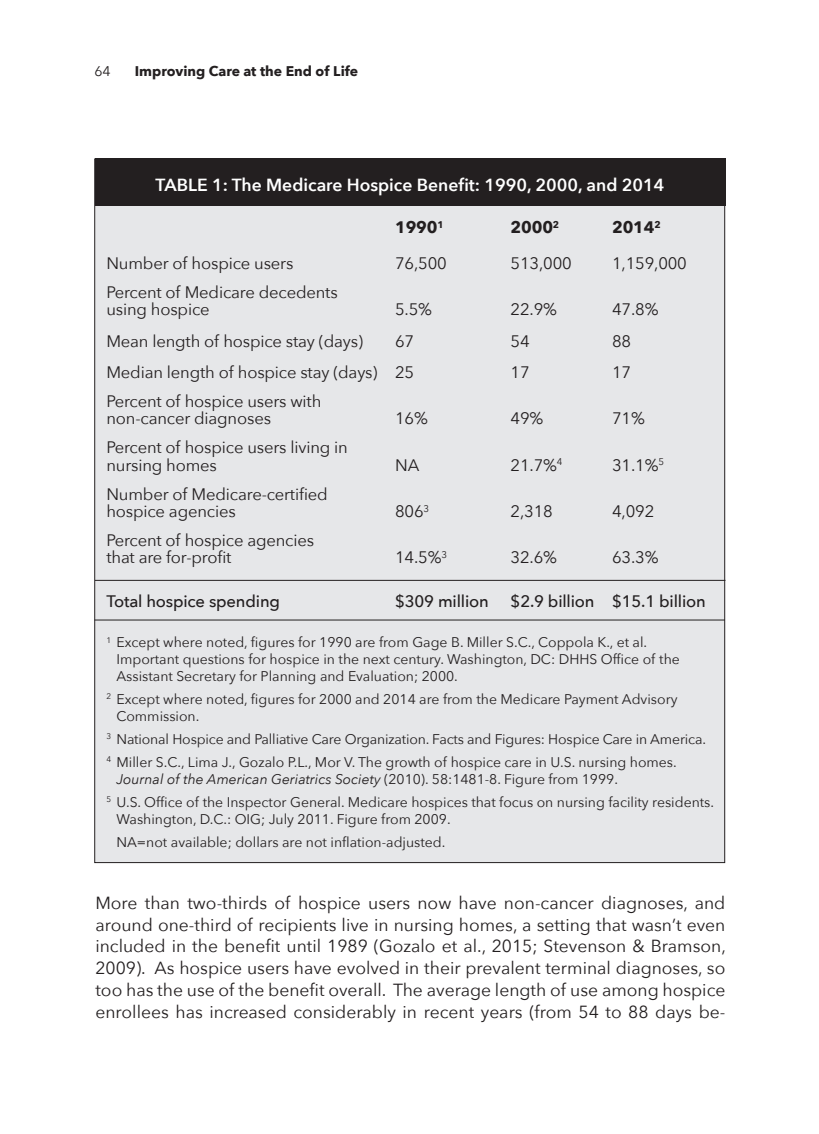
<style>
.page{position:relative;width:819px;height:1134px;background:#fff}
.page>*{position:absolute;margin:0;border:0;box-sizing:border-box;transform-origin:0 0}
.Avenir_body_Copy{font:17.5px/21.9px "Avenir Next";color:#231f20;text-align:justify}
.Subhead__1{font:600 17.5px "Avenir Next";color:#fff}
.Avenir_body_Copy-2{font:16.62px/17.5px "Avenir Next";letter-spacing:-.01em;color:#231f20}
.Avenir_body_Copy-3{font:500 16.62px "Avenir Next";letter-spacing:-.01em;color:#231f20}
.Avenir_body_Copy-4{font:700 16.62px "Avenir Next";letter-spacing:-.01em;color:#231f20}
.Endnotes{font:14px/16.8px "Avenir Next";color:#231f20}
.t1{font:700 14px "Avenir Next";color:#231f20}
.s1{font-style:italic}
</style>
<div class="page">
<div style="left:95px;top:159px;width:630px;height:704px;background:#e6e7e9"></div>
<div style="left:95px;top:159px;width:630px;height:47px;background:#231f20"></div>
<hr style="left:94px;top:620px;width:631px;height:1px;background:#231f20">
<hr style="left:95px;top:580px;width:630px;height:1px;background:#231f20">
<p class="Endnotes" style="left:94px;top:62px;width:18px">64</p>
<p class="t1" style="left:135px;top:59px;width:225px">Improving Care at the End of Life</p>
<p class="Subhead__1" style="left:156px;top:170px;width:511px">TABLE 1: The Medicare Hospice Benefit: 1990, 2000, and 2014</p>
<p class="Avenir_body_Copy-4" style="left:395px;top:213px;width:50px">1990<sup>1</sup></p>
<p class="Avenir_body_Copy-4" style="left:511px;top:213px;width:50px">2000<sup>2</sup></p>
<p class="Avenir_body_Copy-4" style="left:612px;top:213px;width:50px">2014<sup>2</sup></p>
<p class="Avenir_body_Copy-2" style="left:106px;top:254px;width:189px">Number of hospice users</p>
<p class="Avenir_body_Copy-2" style="left:395px;top:254px;width:53px">76,500</p>
<p class="Avenir_body_Copy-2" style="left:511px;top:254px;width:63px">513,000</p>
<p class="Avenir_body_Copy-2" style="left:612px;top:254px;width:76px">1,159,000</p>
<p class="Avenir_body_Copy-2" style="left:106px;top:283px;width:233px">Percent of Medicare decedents using hospice</p>
<p class="Avenir_body_Copy-2" style="left:395px;top:300px;width:38px">5.5%</p>
<p class="Avenir_body_Copy-2" style="left:511px;top:300px;width:48px">22.9%</p>
<p class="Avenir_body_Copy-2" style="left:612px;top:300px;width:48px">47.8%</p>
<p class="Avenir_body_Copy-2" style="left:106px;top:332px;width:258px">Mean length of hospice stay (days)</p>
<p class="Avenir_body_Copy-2" style="left:395px;top:332px;width:21px">67</p>
<p class="Avenir_body_Copy-2" style="left:511px;top:332px;width:21px">54</p>
<p class="Avenir_body_Copy-2" style="left:612px;top:332px;width:21px">88</p>
<p class="Avenir_body_Copy-2" style="left:106px;top:363px;width:309px">Median length of hospice stay (days) 25</p>
<p class="Avenir_body_Copy-2" style="left:511px;top:363px;width:21px">17</p>
<p class="Avenir_body_Copy-2" style="left:612px;top:363px;width:21px">17</p>
<p class="Avenir_body_Copy-2" style="left:106px;top:392px;width:217px">Percent of hospice users with non-cancer diagnoses</p>
<p class="Avenir_body_Copy-2" style="left:395px;top:409px;width:34px">16%</p>
<p class="Avenir_body_Copy-2" style="left:511px;top:409px;width:34px">49%</p>
<p class="Avenir_body_Copy-2" style="left:612px;top:409px;width:34px">71%</p>
<p class="Avenir_body_Copy-2" style="left:106px;top:438px;width:243px">Percent of hospice users living in nursing homes</p>
<p class="Avenir_body_Copy-2" style="left:106px;top:484px;width:223px">Number of Medicare-certified hospice agencies</p>
<p class="Avenir_body_Copy-2" style="left:106px;top:531px;width:209px">Percent of hospice agencies that are for-profit</p>
<p class="Avenir_body_Copy-2" style="left:395px;top:456px;width:26px">NA</p>
<p class="Avenir_body_Copy-2" style="left:511px;top:456px;width:53px">21.7%<sup>4</sup></p>
<p class="Avenir_body_Copy-2" style="left:612px;top:456px;width:53px">31.1%<sup>5</sup></p>
<p class="Avenir_body_Copy-2" style="left:395px;top:502px;width:36px">806<sup>3</sup></p>
<p class="Avenir_body_Copy-2" style="left:511px;top:502px;width:44px">2,318</p>
<p class="Avenir_body_Copy-2" style="left:612px;top:502px;width:44px">4,092</p>
<p class="Avenir_body_Copy-2" style="left:395px;top:548px;width:53px">14.5%<sup>3</sup></p>
<p class="Avenir_body_Copy-2" style="left:511px;top:548px;width:48px">32.6%</p>
<p class="Avenir_body_Copy-2" style="left:612px;top:548px;width:48px">63.3%</p>
<p class="Avenir_body_Copy-3" style="left:106px;top:587px;width:175px">Total hospice spending</p>
<p class="Avenir_body_Copy-3" style="left:395px;top:587px;width:95px">$309 million</p>
<p class="Avenir_body_Copy-3" style="left:511px;top:587px;width:197px">$2.9 billion $15.1 billion</p>
<p class="Endnotes" style="left:116px;top:634px;width:565px;text-indent:-10px"><sup>1</sup> Except where noted, figures for 1990 are from Gage B. Miller S.C., Coppola K., et al.<br>Important questions for hospice in the next century. Washington, DC: DHHS Office of the<br>Assistant Secretary for Planning and Evaluation; 2000.</p>
<p class="Endnotes" style="left:116px;top:690px;width:563px;text-indent:-10px"><sup>2</sup> Except where noted, figures for 2000 and 2014 are from the Medicare Payment Advisory<br>Commission.</p>
<p class="Endnotes" style="left:106px;top:730px;width:601px"><sup>3</sup> National Hospice and Palliative Care Organization. Facts and Figures: Hospice Care in America.</p>
<p class="Endnotes" style="left:116px;top:753px;width:562px;text-indent:-10px"><sup>4</sup> Miller S.C., Lima J., Gozalo P.L., Mor V. The growth of hospice care in U.S. nursing homes.<br><span class="s1">Journal of the American Geriatrics Society</span> (2010). 58:1481-8. Figure from 1999.</p>
<p class="Endnotes" style="left:116px;top:793px;width:599px;text-indent:-10px"><sup>5</sup> U.S. Office of the Inspector General. Medicare hospices that focus on nursing facility residents.<br>Washington, D.C.: OIG; July 2011. Figure from 2009.</p>
<p class="Endnotes" style="left:116px;top:833px;width:330px">NA=not available; dollars are not inflation-adjusted.</p>
<p class="Avenir_body_Copy" style="left:95px;top:891px;width:632px">More than two-thirds of hospice users now have non-cancer diagnoses, and around one-third of recipients live in nursing homes, a setting that wasn’t even included in the benefit until 1989 (Gozalo et al., 2015; Stevenson &amp; Bramson, 2009). As hospice users have evolved in their prevalent terminal diagnoses, so too has the use of the benefit overall. The average length of use among hospice enrollees has increased considerably in recent years (from 54 to 88 days be-</p>
</div>
